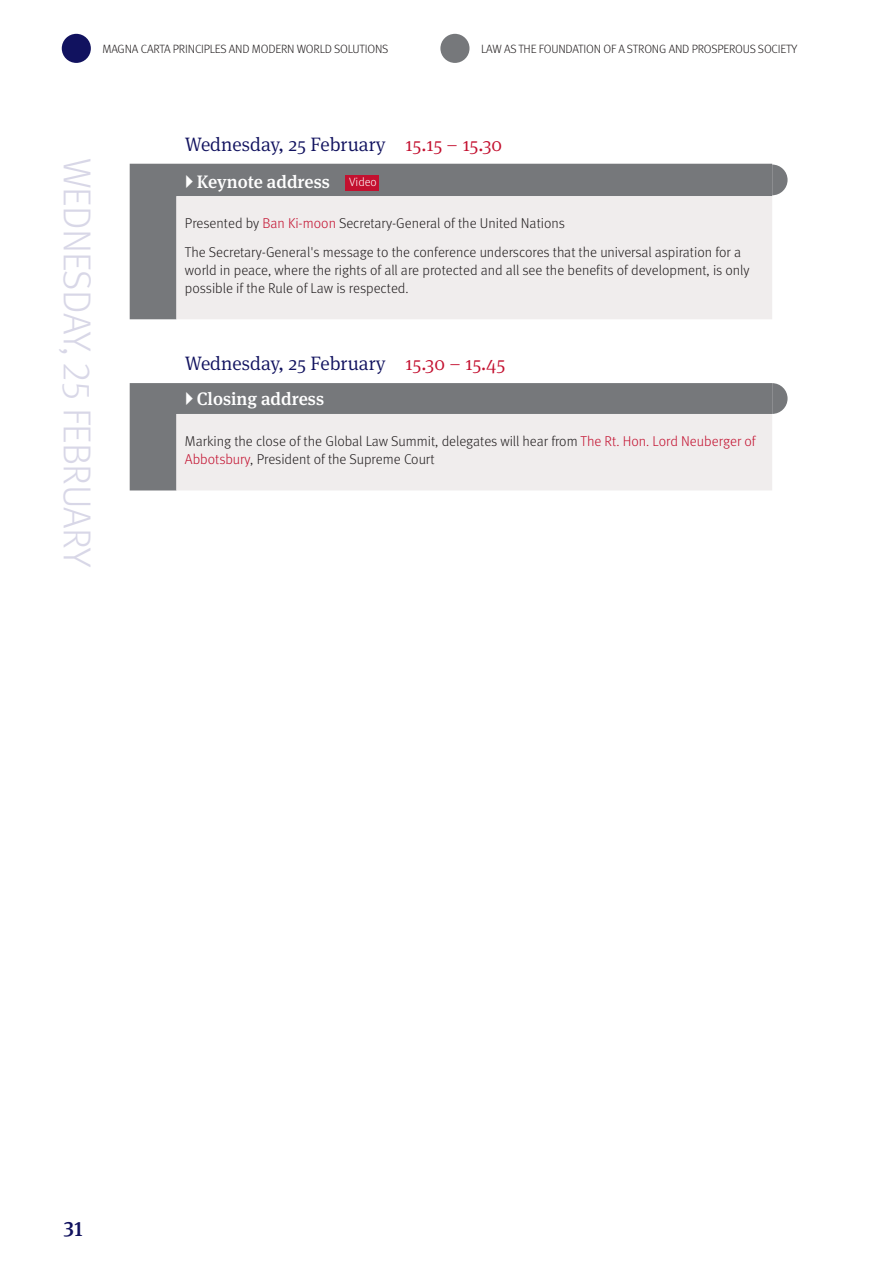
<style>
.page{position:relative;width:893px;height:1263px;background:#fff}
.page>*{position:absolute;margin:0;border:0;box-sizing:border-box;transform-origin:0 0}
.head{font:300 39px "Meta OT";letter-spacing:-.015em;color:#d8d7e7}
.t1{font:500 21px "Meta Serif OT";color:#11125f}
.opening{font:300 19.5px "Meta Serif OT";color:#11125f}
.head_3{font:500 18px "Meta Serif OT";color:#fff}
.body{font:300 14.25px/18px "Meta OT";color:#231f20}
.head-2{font:300 12px "Meta OT";letter-spacing:-.015em;color:#231f20}
.t2{font:300 12px "Meta OT";letter-spacing:-.005em;color:#fff}
.s1{color:#c3102f}
</style>
<div class="page">
<div style="left:62px;top:34px;width:29px;height:29px;background:#11125f;border-radius:50%"></div>
<div style="left:440px;top:34px;width:29px;height:29px;background:#76787b;border-radius:50%"></div>
<svg style="left:130px;top:164px;width:642px;height:326px;fill:#76787b"></svg>
<svg style="left:176px;top:196px;width:596px;height:294px;fill:#f0eded"></svg>
<div style="left:345px;top:175px;width:34px;height:16px;background:#c3102f"></div>
<svg style="left:772px;top:165px;width:16px;height:30px"></svg>
<svg style="left:772px;top:383px;width:16px;height:31px"></svg>
<svg style="left:186px;top:174px;width:27px;height:15px"></svg>
<svg style="left:186px;top:392px;width:27px;height:14px"></svg>
<p class="head-2" style="left:102px;top:42px;width:288px">MAGNA CARTA PRINCIPLES AND MODERN WORLD SOLUTIONS</p>
<p class="head-2" style="left:481px;top:42px;width:318px">LAW AS THE FOUNDATION OF A STRONG AND PROSPEROUS SOCIETY</p>
<p class="head" style="left:100px;top:158px;width:411px;rotate:90deg">WEDNESDAY, 25 FEBRUARY</p>
<p class="opening" style="left:185px;top:132px;width:319px">Wednesday, 25 February <span class="s1">15.15 – 15.30</span></p>
<p class="head_3" style="left:197px;top:170px;width:135px">Keynote address</p>
<p class="t2" style="left:349px;top:175px;width:29px">Video</p>
<p class="body" style="left:185px;top:214px;width:381px">Presented by <span class="s1">Ban Ki-moon</span> Secretary-General of the United Nations</p>
<p class="body" style="left:185px;top:243px;width:566px">The Secretary-General's message to the conference underscores that the universal aspiration for a world in peace, where the rights of all are protected and all see the benefits of development, is only possible if the Rule of Law is respected.</p>
<p class="opening" style="left:185px;top:351px;width:322px">Wednesday, 25 February <span class="s1">15.30 – 15.45</span></p>
<p class="head_3" style="left:197px;top:388px;width:129px">Closing address</p>
<p class="body" style="left:185px;top:432px;width:572px">Marking the close of the Global Law Summit, delegates will hear from <span class="s1">The Rt. Hon. Lord Neuberger of<br>Abbotsbury</span>, President of the Supreme Court</p>
<h2 class="t1" style="left:64px;top:1216px;width:21px">31</h2>
</div>
